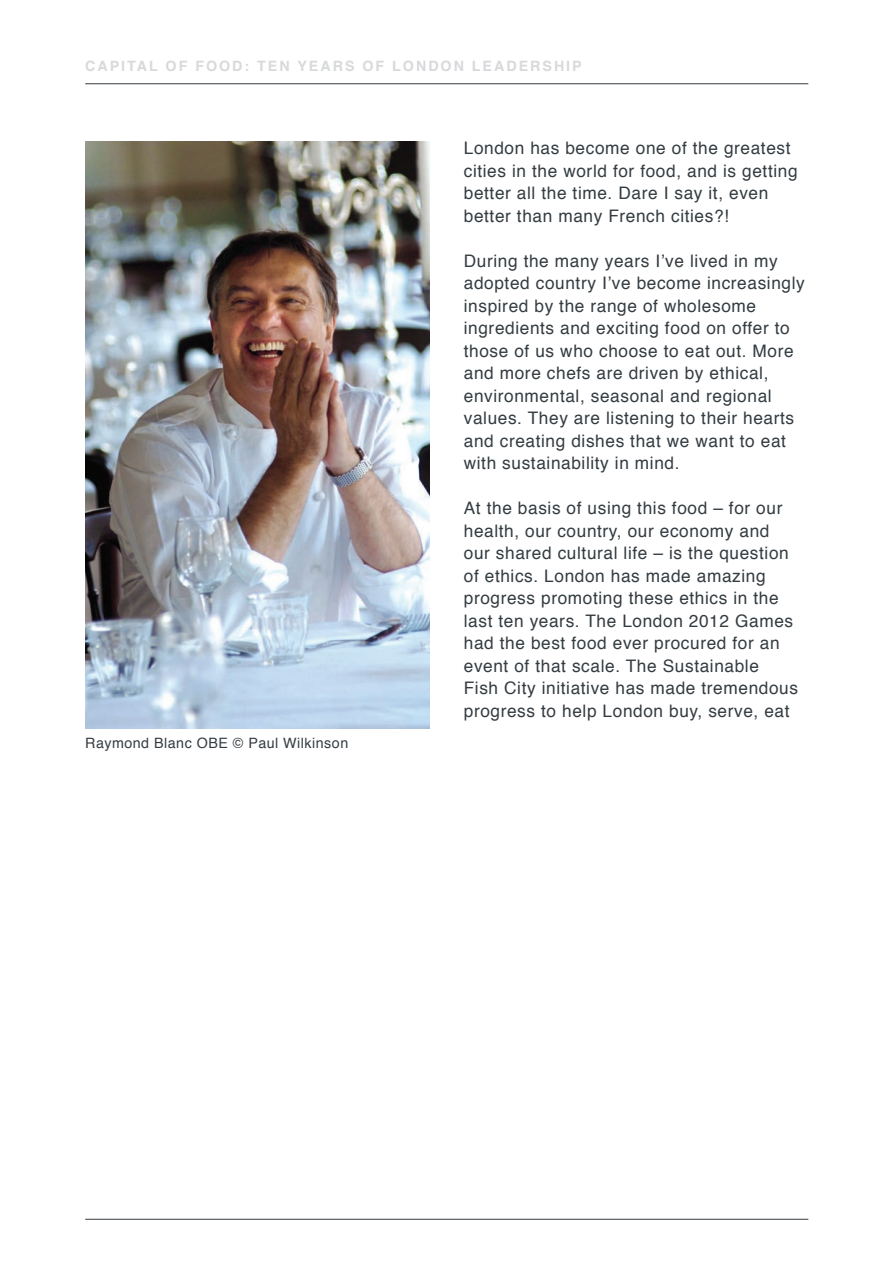
<style>
.page{position:relative;width:893px;height:1261px;background:#fff}
.page>*{position:absolute;margin:0;border:0;box-sizing:border-box;transform-origin:0 0}
.t1{font:17.25px/22.5px "Helvetica";letter-spacing:.035em;color:#343c41}
.t2{font:700 14.25px "Helvetica";letter-spacing:.14em;color:#d8d9db}
.t3{font:14.25px "Helvetica";letter-spacing:.035em;color:#343c41}
</style>
<div class="page">
<hr style="left:85px;top:83px;width:723px;height:1px;background:#343c41">
<hr style="left:85px;top:1219px;width:723px;height:1px;background:#343c41">
<img style="left:85px;top:142px;width:345px;height:586px">
<p class="t2" style="left:85px;top:54px;width:498px">CAPITAL OF FOOD: TEN YEARS OF LONDON LEADERSHIP</p>
<p class="t3" style="left:85px;top:732px;width:264px">Raymond Blanc OBE © Paul Wilkinson</p>
<p class="t1" style="left:464px;top:137px;width:335px">London has become one of the greatest cities in the world for food, and is getting better all the time. Dare I say it, even better than many French cities?!</p>
<p class="t1" style="left:464px;top:250px;width:342px">During the many years I’ve lived in my adopted country I’ve become increasingly inspired by the range of wholesome ingredients and exciting food on offer to those of us who choose to eat out. More and more chefs are driven by ethical, environmental, seasonal and regional values. They are listening to their hearts and creating dishes that we want to eat with sustainability in mind.</p>
<p class="t1" style="left:464px;top:497px;width:336px">At the basis of using this food – for our health, our country, our economy and our shared cultural life – is the question of ethics. London has made amazing progress promoting these ethics in the last ten years. The London 2012 Games had the best food ever procured for an event of that scale. The Sustainable<br>Fish City initiative has made tremendous progress to help London buy, serve, eat</p>
</div>
